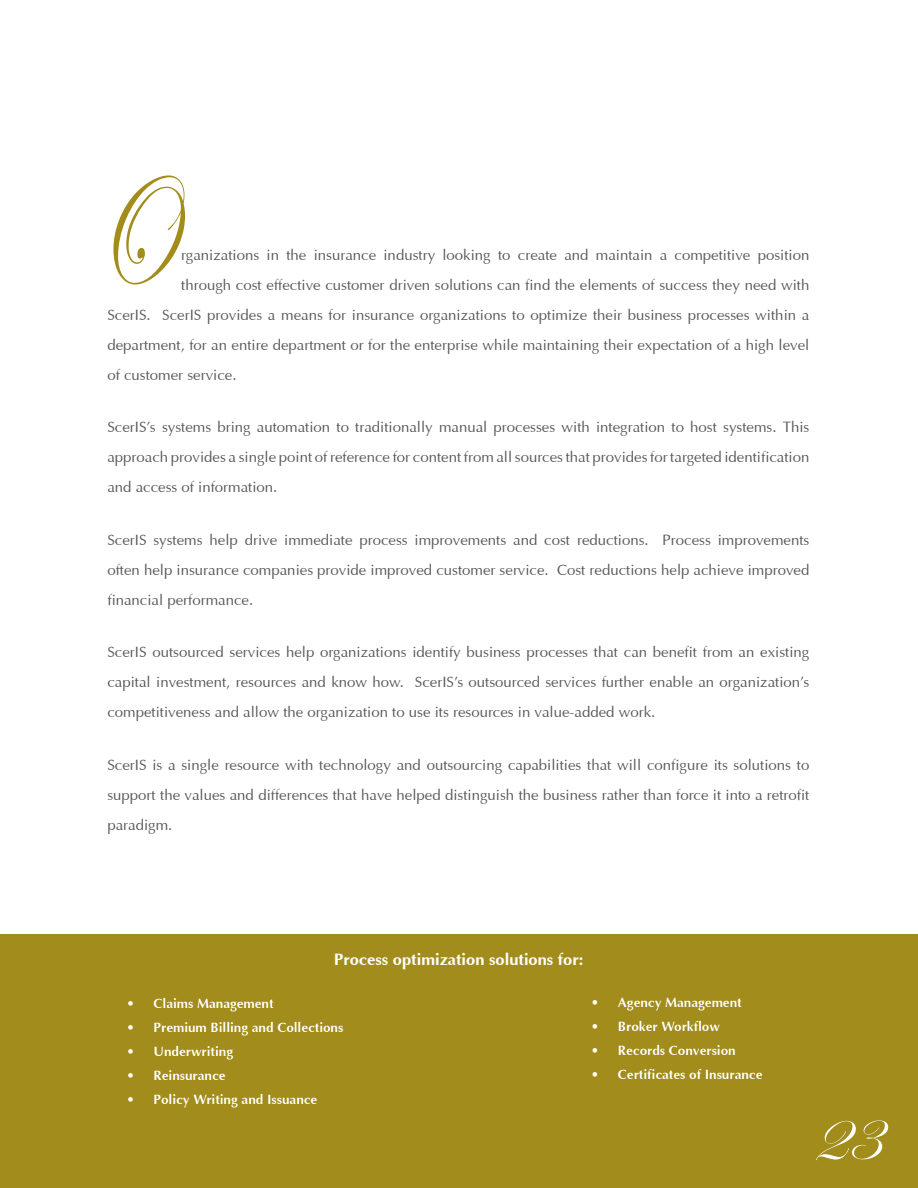
<style>
.page{position:relative;width:918px;height:1188px;background:#fff}
.page>*{position:absolute;margin:0;border:0;box-sizing:border-box;transform-origin:0 0}
.t1{font:162px "Edwardian Script ITC";color:#a28d1c;scale:.67 1}
.t2{font:72px "Edwardian Script ITC";color:#fff}
.t3{font:700 16.5px "Opulent";color:#fff}
.t4{font:15px/30px "Opulent";color:#57585a;text-align:justify}
.t5{font:700 13.5px "Opulent";color:#fff}
</style>
<div class="page">
<div style="left:0;top:934px;width:918px;height:254px;background:#a28d1c"></div>
<svg style="left:592px;top:997px;width:171px;height:82px"></svg>
<h1 class="t1" style="left:87px;top:141px;width:129px">O</h1>
<p class="t4" style="left:181px;top:240px;width:630px">rganizations in the insurance industry looking to create and maintain a competitive position</p>
<p class="t4" style="left:181px;top:270px;width:630px">through cost effective customer driven solutions can find the elements of success they need with</p>
<p class="t4" style="left:107px;top:300px;width:703px">ScerIS. ScerIS provides a means for insurance organizations to optimize their business processes within a</p>
<p class="t4" style="left:107px;top:330px;width:703px">department, for an entire department or for the enterprise while maintaining their expectation of a high level</p>
<p class="t4" style="left:107px;top:360px;width:131px">of customer service.</p>
<p class="t4" style="left:107px;top:412px;width:703px">ScerIS’s systems bring automation to traditionally manual processes with integration to host systems. This approach provides a single point of reference for content from all sources that provides for targeted identification and access of information.</p>
<p class="t4" style="left:107px;top:525px;width:703px">ScerIS systems help drive immediate process improvements and cost reductions. Process improvements often help insurance companies provide improved customer service. Cost reductions help achieve improved financial performance.</p>
<p class="t4" style="left:107px;top:637px;width:703px">ScerIS outsourced services help organizations identify business processes that can benefit from an existing capital investment, resources and know how. ScerIS’s outsourced services further enable an organization’s competitiveness and allow the organization to use its resources in value-added work.</p>
<p class="t4" style="left:107px;top:750px;width:703px">ScerIS is a single resource with technology and outsourcing capabilities that will configure its solutions to support the values and differences that have helped distinguish the business rather than force it into a retrofit paradigm.</p>
<p class="t3" style="left:334px;top:949px;width:251px">Process optimization solutions for:</p>
<p class="t5" style="left:127px;top:995px;width:149px">• Claims Management</p>
<p class="t5" style="left:127px;top:1019px;width:218px">• Premium Billing and Collections</p>
<p class="t5" style="left:127px;top:1043px;width:108px">• Underwriting</p>
<p class="t5" style="left:127px;top:1067px;width:101px">• Reinsurance</p>
<p class="t5" style="left:127px;top:1091px;width:192px">• Policy Writing and Issuance</p>
<p class="t5" style="left:591px;top:994px;width:152px">• Agency Management</p>
<p class="t5" style="left:591px;top:1018px;width:131px">• Broker Workflow</p>
<p class="t5" style="left:591px;top:1042px;width:146px">• Records Conversion</p>
<p class="t5" style="left:591px;top:1066px;width:173px">• Certificates of Insurance</p>
<h2 class="t2" style="left:810px;top:1097px;width:70px">23</h2>
</div>
